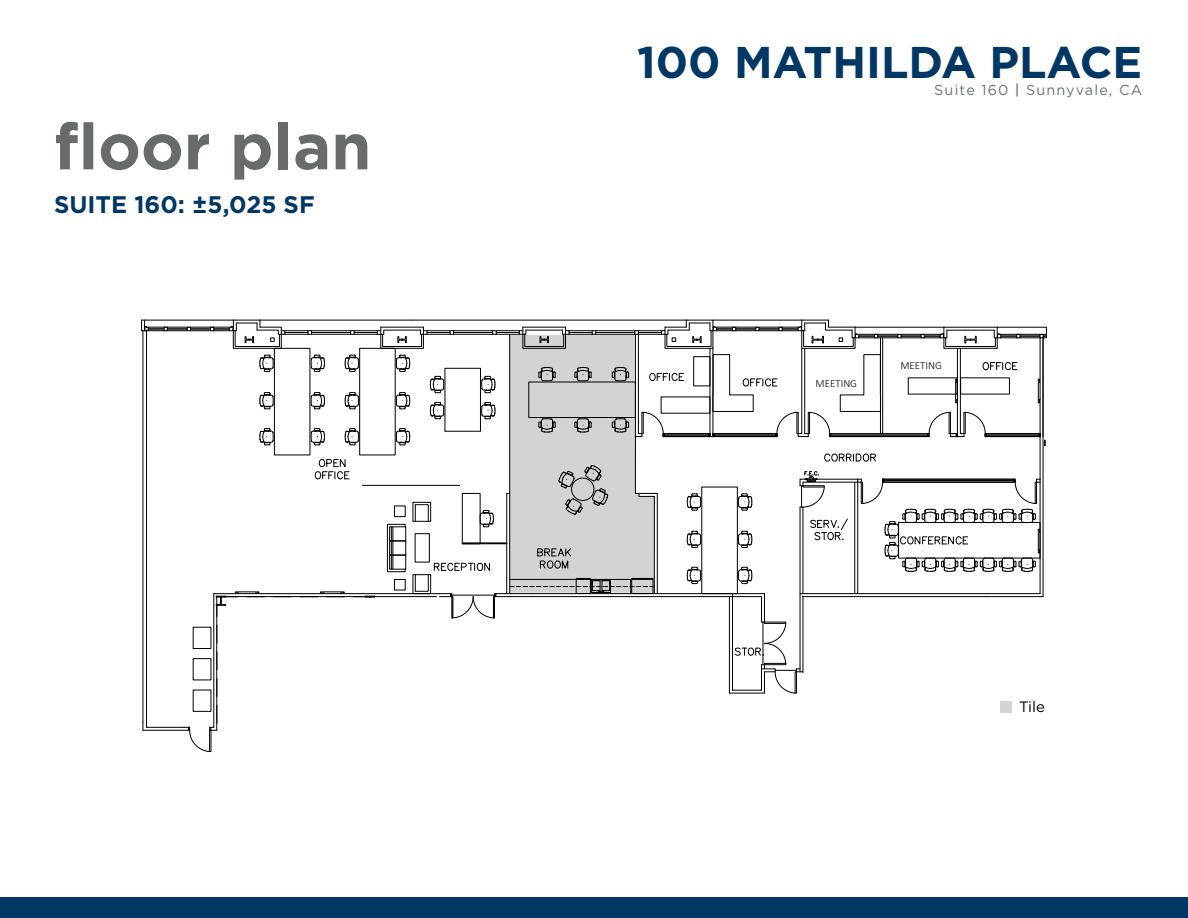
<style>
.page{position:relative;width:1188px;height:918px;background:#fff}
.page>*{position:absolute;margin:0;border:0;box-sizing:border-box;transform-origin:0 0}
.t1{font:700 64.5px "Gotham";color:#676b6c}
.t2{font:700 44.4px "Gotham";color:#003764}
.t3{font:700 24px "Gotham";color:#003764}
.t4{font:15px "Gotham";color:#000}
.t5{font:14.4px "Gotham";letter-spacing:.08em;color:#6a747b}
.t6{font:300 10.8px "Calibri";color:#000}
.s1{font-family:"Poppins"}
</style>
<div class="page">
<div style="left:0;top:897px;width:1188px;height:21px;background:#003764"></div>
<svg style="left:141px;top:320px;width:906px;height:432px"></svg>
<div style="left:1000px;top:701px;width:12px;height:12px;background:#d1d3d4"></div>
<h1 class="t1" style="left:54px;top:104px;width:319px">floor plan</h1>
<h3 class="t3" style="left:54px;top:188px;width:262px">SUITE 160: ±5,025 SF</h3>
<h2 class="t2" style="left:637px;top:32px;width:507px">100 MATHILDA PLACE</h2>
<p class="t5" style="left:934px;top:81px;width:209px">Suite 160 <span class="s1">|</span> Sunnyvale, CA</p>
<p class="t6" style="left:816px;top:377px;width:43px">MEETING</p>
<p class="t6" style="left:900px;top:359px;width:43px">MEETING</p>
<p class="t4" style="left:1019px;top:698px;width:27px">Tile</p>
</div>
